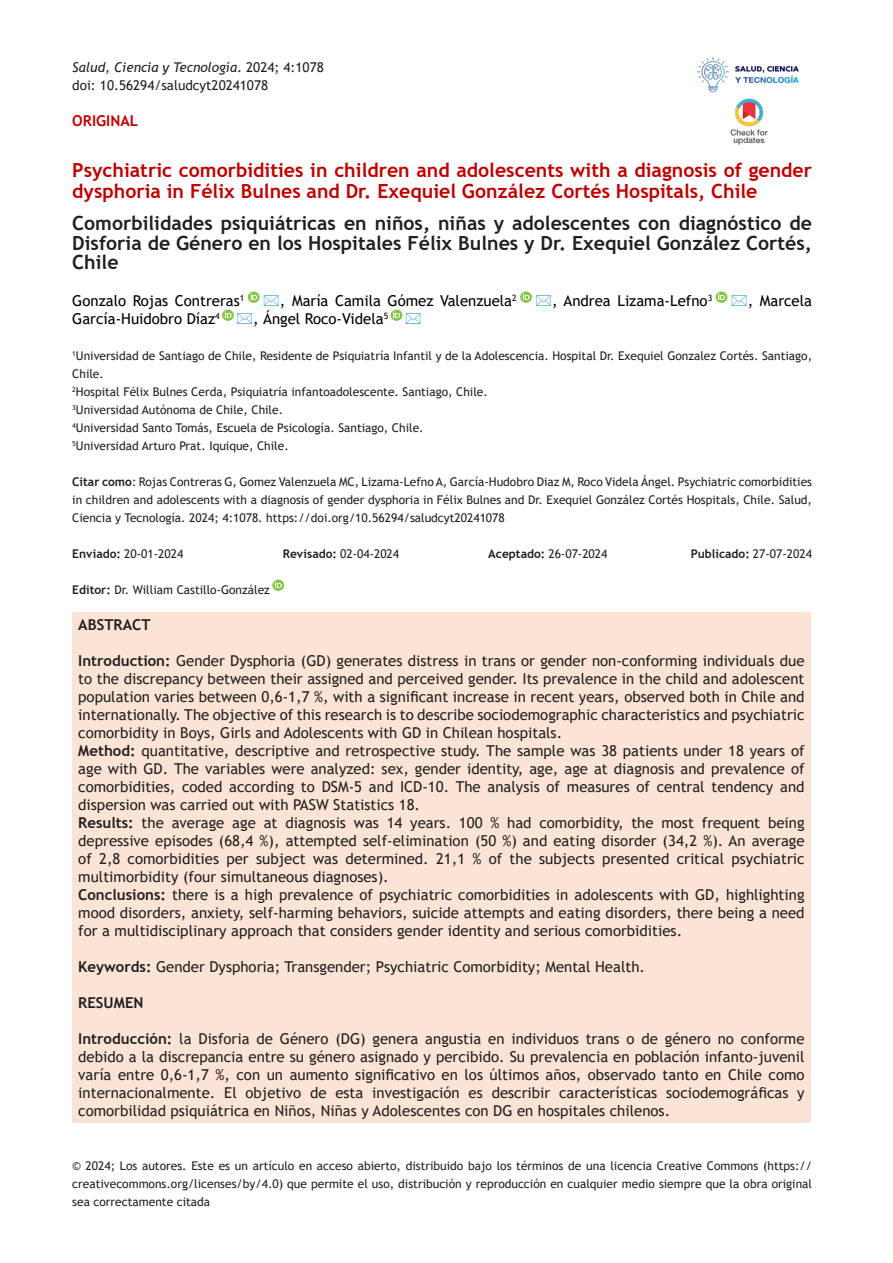
<style>
.page{position:relative;width:893px;height:1263px;background:#fff}
.page>*{position:absolute;margin:0;border:0;box-sizing:border-box;transform-origin:0 0}
.t1{font:700 19.5px/19.5px "Trebuchet MS";color:#231f20;text-align:justify}
.t2{font:700 19.5px/21px "Trebuchet MS";color:#be0000}
.t3{font:15px/18px "Trebuchet MS";color:#231f20;text-align:justify}
.t4{font:15px "Trebuchet MS";color:#000}
.t5{font:700 15px "Trebuchet MS";color:#231f20}
.t6{font:700 15px "Trebuchet MS";color:#be0000}
.t7{font:italic 13.5px "Trebuchet MS";color:#231f20}
.t8{font:13.5px "Trebuchet MS";color:#231f20}
.t9{font:12px/18px "Trebuchet MS";color:#231f20;text-align:justify}
.t10{font:700 12px "Trebuchet MS";color:#231f20}
.s1{font-style:normal}
.s2{font-weight:700}
.s3{font-weight:400}
</style>
<div class="page">
<img style="left:697px;top:57px;width:102px;height:36px">
<img style="left:730px;top:98px;width:38px;height:47px">
<div style="left:72px;top:612px;width:739px;height:510px;background:#fbe4d5"></div>
<svg style="left:272px;top:580px;width:12px;height:11px"></svg>
<svg style="left:520px;top:292px;width:12px;height:11px"></svg>
<svg style="left:716px;top:292px;width:12px;height:11px"></svg>
<svg style="left:222px;top:292px;width:38px;height:29px"></svg>
<svg style="left:391px;top:310px;width:12px;height:11px"></svg>
<p class="t7" style="left:72px;top:59px;width:253px">Salud, Ciencia y Tecnología<span class="s1">. 2024; 4:1078</span></p>
<p class="t8" style="left:72px;top:77px;width:197px">doi: 10.56294/saludcyt20241078</p>
<p class="t6" style="left:72px;top:111px;width:67px">ORIGINAL</p>
<p class="t2" style="left:72px;top:159px;width:741px">Psychiatric comorbidities in children and adolescents with a diagnosis of gender dysphoria in Félix Bulnes and Dr. Exequiel González Cortés Hospitals, Chile</p>
<p class="t1" style="left:72px;top:214px;width:741px">Comorbilidades psiquiátricas en niños, niñas y adolescentes con diagnóstico de Disforia de Género en los Hospitales Félix Bulnes y Dr. Exequiel González Cortés, Chile</p>
<p class="t4" style="left:72px;top:291px;width:174px">Gonzalo Rojas Contreras<sup>1</sup></p>
<p class="t4" style="left:280px;top:291px;width:238px">, María Camila Gómez Valenzuela<sup>2</sup></p>
<p class="t4" style="left:552px;top:291px;width:161px">, Andrea Lizama-Lefno<sup>3</sup></p>
<p class="t4" style="left:748px;top:291px;width:66px">, Marcela</p>
<p class="t4" style="left:72px;top:309px;width:149px">García-Huidobro Díaz<sup>4</sup></p>
<p class="t4" style="left:253px;top:309px;width:137px">, Ángel Roco-Videla<sup>5</sup></p>
<p class="t9" style="left:72px;top:347px;width:741px"><sup>1</sup>Universidad de Santiago de Chile, Residente de Psiquiatría Infantil y de la Adolescencia. Hospital Dr. Exequiel Gonzalez Cortés. Santiago,<br>Chile.</p>
<p class="t9" style="left:72px;top:383px;width:417px"><sup>2</sup>Hospital Félix Bulnes Cerda, Psiquiatría infantoadolescente. Santiago, Chile.</p>
<p class="t9" style="left:72px;top:401px;width:212px"><sup>3</sup>Universidad Autónoma de Chile, Chile.</p>
<p class="t9" style="left:72px;top:419px;width:353px"><sup>4</sup>Universidad Santo Tomás, Escuela de Psicología. Santiago, Chile.</p>
<p class="t9" style="left:72px;top:437px;width:218px"><sup>5</sup>Universidad Arturo Prat. Iquique, Chile.</p>
<p class="t9" style="left:72px;top:473px;width:741px"><span class="s2">Citar como</span>: Rojas Contreras G, Gomez Valenzuela MC, Lizama-Lefno A, García-Hudobro Diaz M, Roco Videla Ángel. Psychiatric comorbidities in children and adolescents with a diagnosis of gender dysphoria in Félix Bulnes and Dr. Exequiel González Cortés Hospitals, Chile. Salud, Ciencia y Tecnología. 2024; 4:1078. https://doi.org/10.56294/saludcyt20241078</p>
<p class="t9" style="left:72px;top:545px;width:113px"><span class="s2">Enviado:</span> 20-01-2024</p>
<p class="t9" style="left:283px;top:545px;width:118px"><span class="s2">Revisado:</span> 02-04-2024</p>
<p class="t9" style="left:488px;top:545px;width:121px"><span class="s2">Aceptado:</span> 26-07-2024</p>
<p class="t10" style="left:691px;top:546px;width:123px">Publicado: <span class="s3">27-07-2024</span></p>
<p class="t9" style="left:72px;top:581px;width:199px"><span class="s2">Editor:</span> Dr. William Castillo-González</p>
<p class="t5" style="left:78px;top:615px;width:74px">ABSTRACT</p>
<p class="t3" style="left:78px;top:652px;width:728px"><span class="s2">Introduction:</span> Gender Dysphoria (GD) generates distress in trans or gender non-conforming individuals due to the discrepancy between their assigned and perceived gender. Its prevalence in the child and adolescent population varies between 0,6-1,7 %, with a significant increase in recent years, observed both in Chile and internationally. The objective of this research is to describe sociodemographic characteristics and psychiatric comorbidity in Boys, Girls and Adolescents with GD in Chilean hospitals.</p>
<p class="t3" style="left:78px;top:742px;width:728px"><span class="s2">Method:</span> quantitative, descriptive and retrospective study. The sample was 38 patients under 18 years of age with GD. The variables were analyzed: sex, gender identity, age, age at diagnosis and prevalence of comorbidities, coded according to DSM-5 and ICD-10. The analysis of measures of central tendency and dispersion was carried out with PASW Statistics 18.</p>
<p class="t3" style="left:78px;top:814px;width:728px"><span class="s2">Results:</span> the average age at diagnosis was 14 years. 100 % had comorbidity, the most frequent being depressive episodes (68,4 %), attempted self-elimination (50 %) and eating disorder (34,2 %). An average of 2,8 comorbidities per subject was determined. 21,1 % of the subjects presented critical psychiatric multimorbidity (four simultaneous diagnoses).</p>
<p class="t3" style="left:78px;top:886px;width:728px"><span class="s2">Conclusions:</span> there is a high prevalence of psychiatric comorbidities in adolescents with GD, highlighting mood disorders, anxiety, self-harming behaviors, suicide attempts and eating disorders, there being a need for a multidisciplinary approach that considers gender identity and serious comorbidities.</p>
<p class="t3" style="left:78px;top:958px;width:568px"><span class="s2">Keywords:</span> Gender Dysphoria; Transgender; Psychiatric Comorbidity; Mental Health.</p>
<p class="t5" style="left:78px;top:993px;width:67px">RESUMEN</p>
<p class="t3" style="left:78px;top:1030px;width:728px"><span class="s2">Introducción:</span> la Disforia de Género (DG) genera angustia en individuos trans o de género no conforme debido a la discrepancia entre su género asignado y percibido. Su prevalencia en población infanto-juvenil varía entre 0,6-1,7 %, con un aumento significativo en los últimos años, observado tanto en Chile como internacionalmente. El objetivo de esta investigación es describir características sociodemográficas y comorbilidad psiquiátrica en Niños, Niñas y Adolescentes con DG en hospitales chilenos.</p>
<p class="t9" style="left:72px;top:1157px;width:741px">© 2024; Los autores. Este es un artículo en acceso abierto, distribuido bajo los términos de una licencia Creative Commons (https:// creativecommons.org/licenses/by/4.0) que permite el uso, distribución y reproducción en cualquier medio siempre que la obra original sea correctamente citada</p>
</div>
